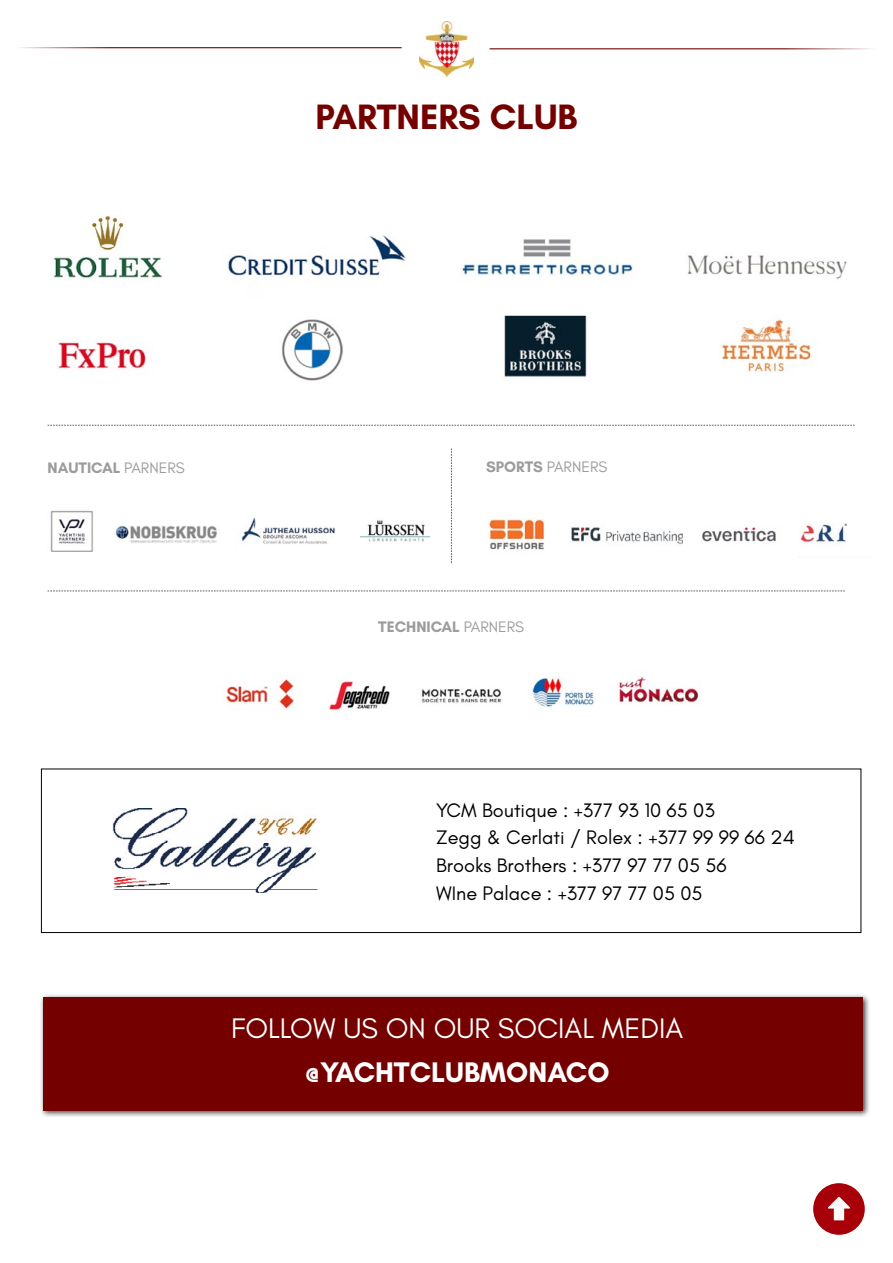
<style>
.page{position:relative;width:893px;height:1263px;background:#fff}
.page>*{position:absolute;margin:0;border:0;box-sizing:border-box;transform-origin:0 0}
.t1{font:700 35.85px "Glacial Indifference";color:#740000}
.t2{font:28.8px "Glacial Indifference";color:#fff}
.t3{font:700 28.8px "Glacial Indifference";color:#fff}
.t4{font:19.95px/27.8px "Glacial Indifference";color:#000}
.t5{font:700 15.45px "Glacial Indifference";color:#7c7b7b}
.t6{font:15.45px "Glacial Indifference";color:#7c7b7b}
.s1{font-weight:400}
.s2{font-weight:700}
</style>
<div class="page">
<img style="left:53px;top:215px;width:110px;height:64px">
<img style="left:228px;top:235px;width:178px;height:41px">
<img style="left:462px;top:239px;width:171px;height:37px">
<img style="left:688px;top:255px;width:159px;height:24px">
<img style="left:58px;top:342px;width:88px;height:27px">
<img style="left:282px;top:319px;width:61px;height:62px">
<img style="left:504px;top:315px;width:83px;height:62px">
<img style="left:722px;top:319px;width:90px;height:54px">
<svg style="left:48px;top:425px;width:807px;height:1px"></svg>
<img style="left:800px;top:523px;width:47px;height:20px">
<img style="left:571px;top:526px;width:112px;height:19px">
<img style="left:702px;top:527px;width:74px;height:15px">
<svg style="left:451px;top:449px;width:1px;height:114px"></svg>
<img style="left:489px;top:518px;width:56px;height:32px">
<svg style="left:48px;top:591px;width:797px;height:1px"></svg>
<img style="left:115px;top:525px;width:102px;height:18px">
<img style="left:241px;top:517px;width:95px;height:27px">
<img style="left:50px;top:510px;width:43px;height:42px">
<img style="left:226px;top:679px;width:68px;height:30px">
<img style="left:329px;top:680px;width:61px;height:30px">
<img style="left:421px;top:689px;width:80px;height:14px">
<img style="left:532px;top:678px;width:62px;height:29px">
<img style="left:619px;top:677px;width:80px;height:26px">
<div style="left:41px;top:769px;width:820px;height:164px;border:1px solid #000"></div>
<img style="left:112px;top:809px;width:206px;height:84px">
<div style="left:39px;top:993px;width:831px;height:125px;background:#000;opacity:.75"></div>
<div style="left:43px;top:997px;width:820px;height:113px;background:#740000"></div>
<img style="left:360px;top:520px;width:69px;height:22px">
<div style="left:813px;top:1183px;width:52px;height:52px;background:#a80008;border-radius:50%"></div>
<svg style="left:828px;top:1197px;width:22px;height:23px"></svg>
<img style="left:419px;top:21px;width:55px;height:57px">
<hr style="left:15px;top:47px;width:387px;height:1px;background:#740000">
<hr style="left:490px;top:48px;width:386px;height:1px;background:#740000">
<h1 class="t1" style="left:316px;top:94px;width:263px">PARTNERS CLUB</h1>
<p class="t5" style="left:48px;top:458px;width:139px">NAUTICAL <span class="s1">PARNERS</span></p>
<p class="t6" style="left:486px;top:458px;width:123px"><span class="s2">SPORTS</span> PARNERS</p>
<p class="t5" style="left:378px;top:617px;width:147px">TECHNICAL <span class="s1">PARNERS</span></p>
<p class="t4" style="left:436px;top:796px;width:360px">YCM Boutique : +377 93 10 65 03<br>Zegg &amp; Cerlati / Rolex : +377 99 99 66 24<br>Brooks Brothers : +377 97 77 05 56<br>WIne Palace : +377 97 77 05 05</p>
<h2 class="t2" style="left:231px;top:1012px;width:454px">FOLLOW US ON OUR SOCIAL MEDIA</h2>
<h2 class="t3" style="left:305px;top:1054px;width:306px">@YACHTCLUBMONACO</h2>
</div>
